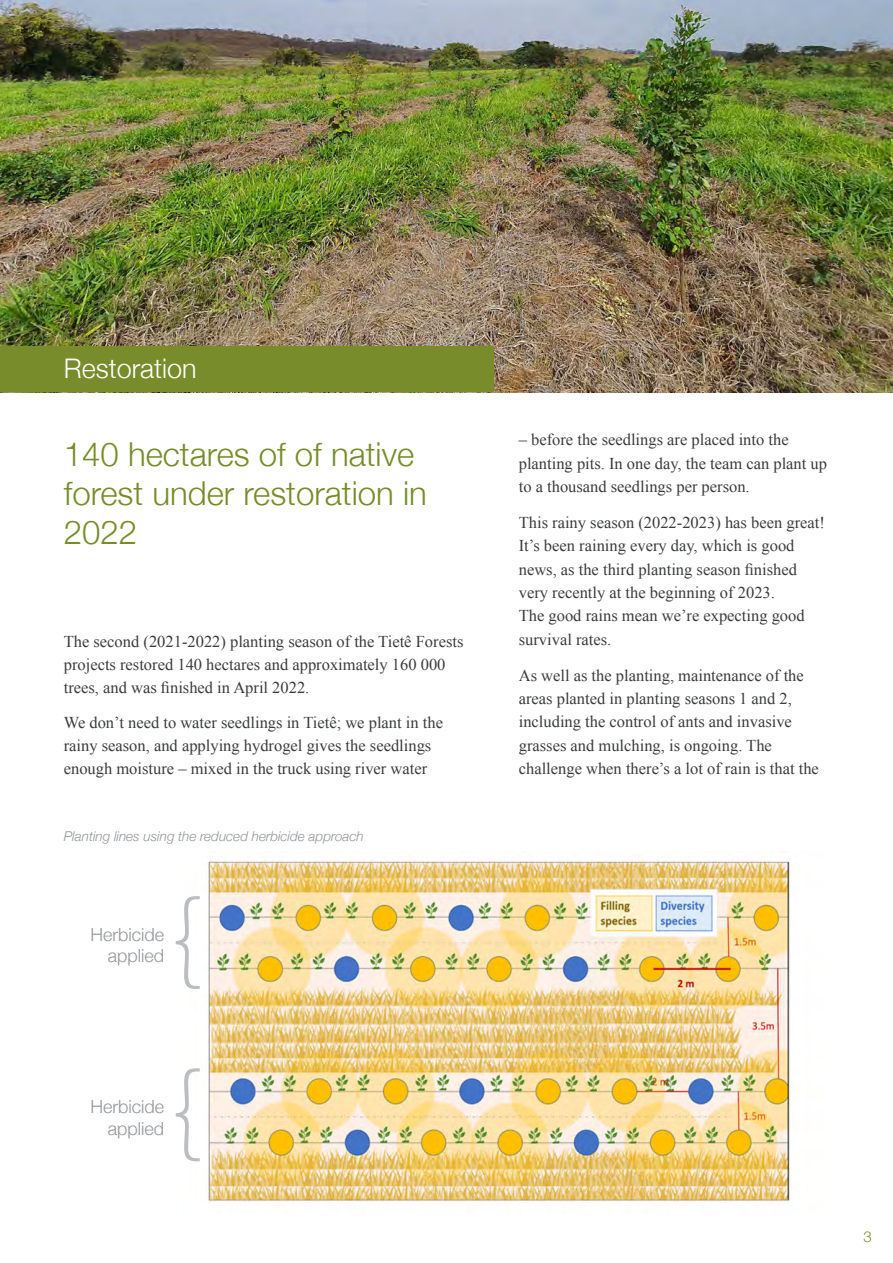
<style>
.page{position:relative;width:893px;height:1263px;background:#fff}
.page>*{position:absolute;margin:0;border:0;box-sizing:border-box;transform-origin:0 0}
.intro_white{font:300 33px/39px "Helvetica Neue";color:#788c2b}
.location_title{font:300 27px "Helvetica Neue";color:#fff}
.grey_heading{font:300 18px/21.6px "Helvetica Neue";color:#939598;text-align:right}
.body_black{font:16.5px/23.4px "Times New Roman";color:#3b3c3c}
.t1{font:300 15px "Helvetica Neue";color:#788c2b}
.small_print{font:italic 300 13.5px "Helvetica Neue";color:#939598}
</style>
<div class="page">
<img style="left:0;top:0;width:893px;height:392px">
<div style="left:0;top:347px;width:493px;height:45px;background:#788c2b"></div>
<img style="left:206px;top:856px;width:586px;height:347px">
<p class="location_title" style="left:64px;top:347px;width:135px">Restoration</p>
<p class="intro_white" style="left:64px;top:432px;width:365px">140 hectares of of native forest under restoration in<br>2022</p>
<p class="body_black" style="left:64px;top:630px;width:401px;line-height:22.8px">The second (2021-2022) planting season of the Tietê Forests projects restored 140 hectares and approximately 160 000 trees, and was finished in April 2022.</p>
<p class="body_black" style="left:64px;top:711px;width:381px;line-height:22.8px">We don’t need to water seedlings in Tietê; we plant in the rainy season, and applying hydrogel gives the seedlings enough moisture – mixed in the truck using river water</p>
<p class="small_print" style="left:64px;top:825px;width:302px">Planting lines using the reduced herbicide approach</p>
<p class="grey_heading" style="left:91px;top:922px;width:75px">Herbicide applied</p>
<p class="grey_heading" style="left:91px;top:1094px;width:75px">Herbicide applied</p>
<p class="body_black" style="left:519px;top:428px;width:310px">– before the seedlings are placed into the planting pits. In one day, the team can plant up to a thousand seedlings per person.</p>
<p class="body_black" style="left:519px;top:510px;width:308px">This rainy season (2022-2023) has been great!<br>It’s been raining every day, which is good news, as the third planting season finished very recently at the beginning of 2023.<br>The good rains mean we’re expecting good survival rates.</p>
<p class="body_black" style="left:519px;top:663px;width:302px">As well as the planting, maintenance of the areas planted in planting seasons 1 and 2, including the control of ants and invasive grasses and mulching, is ongoing. The challenge when there’s a lot of rain is that the</p>
<p class="t1" style="left:863px;top:1224px;width:10px">3</p>
</div>
